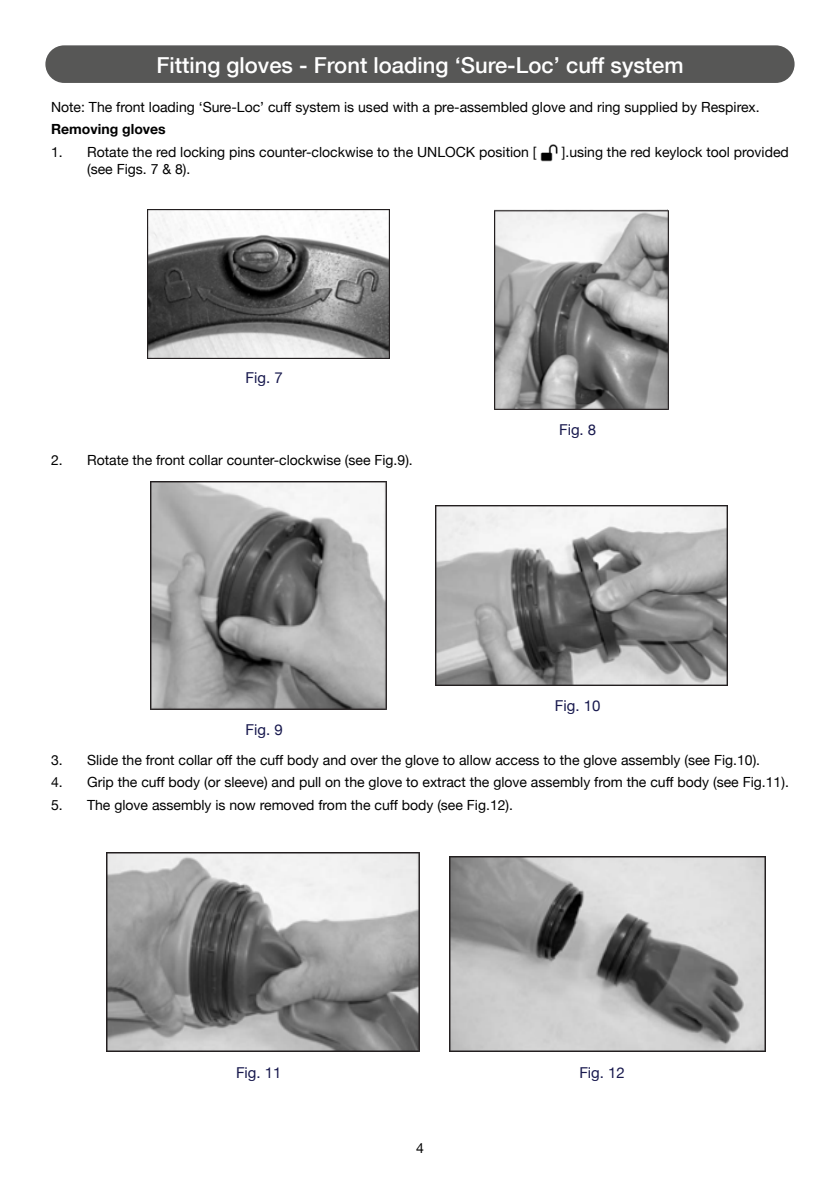
<style>
.page{position:relative;width:840px;height:1191px;background:#fff}
.page>*{position:absolute;margin:0;border:0;box-sizing:border-box;transform-origin:0 0}
.Heading{font:500 22px "Helvetica Neue";color:#fff}
.t1{font:15px "Helvetica Neue";color:#18194e}
.t2{font:14px "Helvetica Neue";color:#000}
.t3{font:700 14px "Helvetica Neue";color:#000}
</style>
<div class="page">
<div style="left:45px;top:45px;width:749px;height:38px;background:#575756;border-radius:19px"></div>
<img style="left:540px;top:144px;width:17px;height:17px">
<img style="left:147px;top:209px;width:242px;height:150px">
<img style="left:494px;top:209px;width:174px;height:201px">
<img style="left:150px;top:482px;width:236px;height:227px">
<img style="left:435px;top:505px;width:292px;height:180px">
<img style="left:106px;top:852px;width:313px;height:200px">
<img style="left:449px;top:856px;width:316px;height:196px">
<p class="Heading" style="left:156px;top:51px;width:528px">Fitting gloves - Front loading ‘Sure-Loc’ cuff system</p>
<p class="t2" style="left:51px;top:99px;width:709px">Note: The front loading ‘Sure-Loc’ cuff system is used with a pre-assembled glove and ring supplied by Respirex.</p>
<p class="t3" style="left:51px;top:121px;width:116px">Removing gloves</p>
<p class="t2" style="left:51px;top:144px;width:486px">1. Rotate the red locking pins counter-clockwise to the UNLOCK position [</p>
<p class="t2" style="left:561px;top:144px;width:228px">].using the red keylock tool provided</p>
<p class="t2" style="left:87px;top:160px;width:105px">(see Figs. 7 &amp; 8).</p>
<p class="t1" style="left:245px;top:369px;width:39px">Fig. 7</p>
<p class="t2" style="left:51px;top:452px;width:363px">2. Rotate the front collar counter-clockwise (see Fig.9).</p>
<p class="t1" style="left:245px;top:720px;width:39px">Fig. 9</p>
<p class="t1" style="left:558px;top:420px;width:39px">Fig. 8</p>
<p class="t1" style="left:554px;top:697px;width:47px">Fig. 10</p>
<p class="t2" style="left:51px;top:751px;width:710px">3. Slide the front collar off the cuff body and over the glove to allow access to the glove assembly (see Fig.10).</p>
<p class="t2" style="left:51px;top:773px;width:739px">4. Grip the cuff body (or sleeve) and pull on the glove to extract the glove assembly from the cuff body (see Fig.11).</p>
<p class="t2" style="left:51px;top:796px;width:463px">5. The glove assembly is now removed from the cuff body (see Fig.12).</p>
<p class="t1" style="left:236px;top:1063px;width:47px">Fig. 11</p>
<p class="t1" style="left:579px;top:1063px;width:47px">Fig. 12</p>
<p class="t2" style="left:416px;top:1140px;width:9px">4</p>
</div>
